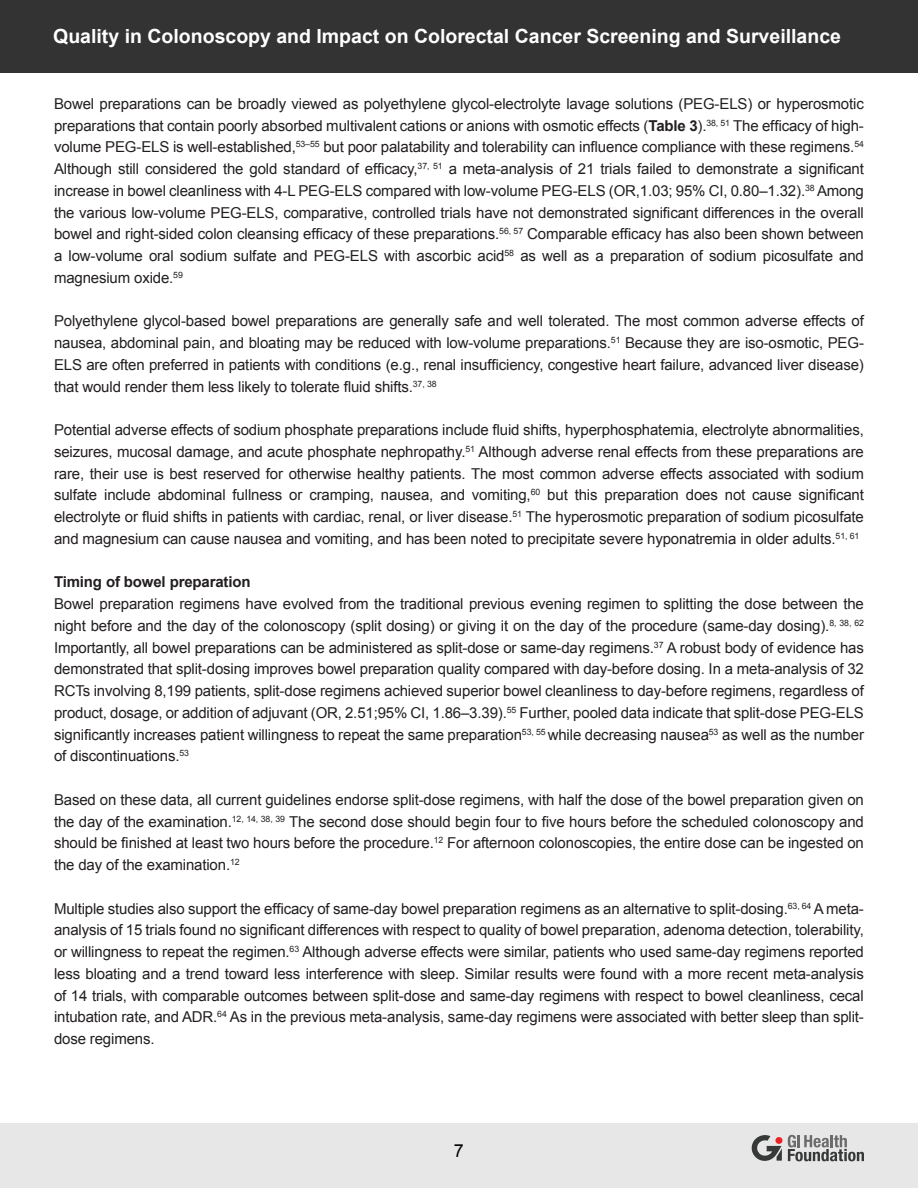
<style>
.page{position:relative;width:918px;height:1188px;background:#fff}
.page>*{position:absolute;margin:0;border:0;box-sizing:border-box;transform-origin:0 0}
.t1{font:700 19.5px "Arial";color:#fff}
.t2{font:18px "Arial";color:#040503}
.t3{font:15px/21.8px "Arial";letter-spacing:-.01em;color:#231f20;text-align:justify}
.t4{font:700 15px "Arial";letter-spacing:-.01em;color:#231f20}
.s1{font-weight:700}
</style>
<div class="page">
<div style="left:0;top:1123px;width:918px;height:65px;background:#e7e7e7"></div>
<div style="left:0;top:0;width:918px;height:72px;background:#323332"></div>
<svg style="left:752px;top:1135px;width:112px;height:26px"></svg>
<h1 class="t1" style="left:53px;top:24px;width:789px">Quality in Colonoscopy and Impact on Colorectal Cancer Screening and Surveillance</h1>
<p class="t3" style="left:54px;top:93px;width:811px">Bowel preparations can be broadly viewed as polyethylene glycol-electrolyte lavage solutions (PEG-ELS) or hyperosmotic preparations that contain poorly absorbed multivalent cations or anions with osmotic effects (<span class="s1">Table 3</span>).<sup>38,</sup> <sup>51</sup> The efficacy of high&shy;volume PEG-ELS is well-established,<sup>53–55</sup> but poor palatability and tolerability can influence compliance with these regimens.<sup>54<br></sup>Although still considered the gold standard of efficacy,<sup>37,</sup> <sup>51</sup> a meta-analysis of 21 trials failed to demonstrate a significant increase in bowel cleanliness with 4-L PEG-ELS compared with low-volume PEG-ELS (OR,1.03; 95% CI, 0.80–1.32).<sup>38</sup> Among the various low-volume PEG-ELS, comparative, controlled trials have not demonstrated significant differences in the overall bowel and right-sided colon cleansing efficacy of these preparations.<sup>56,</sup> <sup>57</sup> Comparable efficacy has also been shown between a low-volume oral sodium sulfate and PEG-ELS with ascorbic acid<sup>58</sup> as well as a preparation of sodium picosulfate and magnesium oxide.<sup>59</sup></p>
<p class="t3" style="left:54px;top:310px;width:811px">Polyethylene glycol-based bowel preparations are generally safe and well tolerated. The most common adverse effects of nausea, abdominal pain, and bloating may be reduced with low-volume preparations.<sup>51</sup> Because they are iso-osmotic, PEG-ELS are often preferred in patients with conditions (e.g., renal insufficiency, congestive heart failure, advanced liver disease) that would render them less likely to tolerate fluid shifts.<sup>37,</sup> <sup>38</sup></p>
<p class="t3" style="left:54px;top:419px;width:811px">Potential adverse effects of sodium phosphate preparations include fluid shifts, hyperphosphatemia, electrolyte abnormalities, seizures, mucosal damage, and acute phosphate nephropathy.<sup>51</sup> Although adverse renal effects from these preparations are rare, their use is best reserved for otherwise healthy patients. The most common adverse effects associated with sodium sulfate include abdominal fullness or cramping, nausea, and vomiting,<sup>60</sup> but this preparation does not cause significant electrolyte or fluid shifts in patients with cardiac, renal, or liver disease.<sup>51</sup> The hyperosmotic preparation of sodium picosulfate and magnesium can cause nausea and vomiting, and has been noted to precipitate severe hyponatremia in older adults.<sup>51,</sup> <sup>61</sup></p>
<p class="t4" style="left:54px;top:572px;width:198px">Timing of bowel preparation</p>
<p class="t3" style="left:54px;top:593px;width:812px">Bowel preparation regimens have evolved from the traditional previous evening regimen to splitting the dose between the night before and the day of the colonoscopy (split dosing) or giving it on the day of the procedure (same-day dosing).<sup>8,</sup> <sup>38,</sup> <sup>62<br></sup>Importantly, all bowel preparations can be administered as split-dose or same-day regimens.<sup>37</sup> A robust body of evidence has demonstrated that split-dosing improves bowel preparation quality compared with day-before dosing. In a meta-analysis of 32<br>RCTs involving 8,199 patients, split-dose regimens achieved superior bowel cleanliness to day-before regimens, regardless of product, dosage, or addition of adjuvant (OR, 2.51;95% CI, 1.86–3.39).<sup>55</sup> Further, pooled data indicate that split-dose PEG-ELS significantly increases patient willingness to repeat the same preparation<sup>53,</sup> <sup>55</sup> while decreasing nausea<sup>53</sup> as well as the number of discontinuations.<sup>53</sup></p>
<p class="t3" style="left:54px;top:789px;width:811px">Based on these data, all current guidelines endorse split-dose regimens, with half the dose of the bowel preparation given on the day of the examination.<sup>12,</sup> <sup>14,</sup> <sup>38,</sup> <sup>39</sup> The second dose should begin four to five hours before the scheduled colonoscopy and should be finished at least two hours before the procedure.<sup>12</sup> For afternoon colonoscopies, the entire dose can be ingested on the day of the examination.<sup>12</sup></p>
<p class="t3" style="left:54px;top:898px;width:811px">Multiple studies also support the efficacy of same-day bowel preparation regimens as an alternative to split-dosing.<sup>63,</sup> <sup>64</sup> A meta&shy;analysis of 15 trials found no significant differences with respect to quality of bowel preparation, adenoma detection, tolerability, or willingness to repeat the regimen.<sup>63</sup> Although adverse effects were similar, patients who used same-day regimens reported less bloating and a trend toward less interference with sleep. Similar results were found with a more recent meta-analysis of 14 trials, with comparable outcomes between split-dose and same-day regimens with respect to bowel cleanliness, cecal intubation rate, and ADR.<sup>64</sup> As in the previous meta-analysis, same-day regimens were associated with better sleep than split&shy;dose regimens.</p>
<p class="t2" style="left:454px;top:1139px;width:12px">7</p>
</div>
